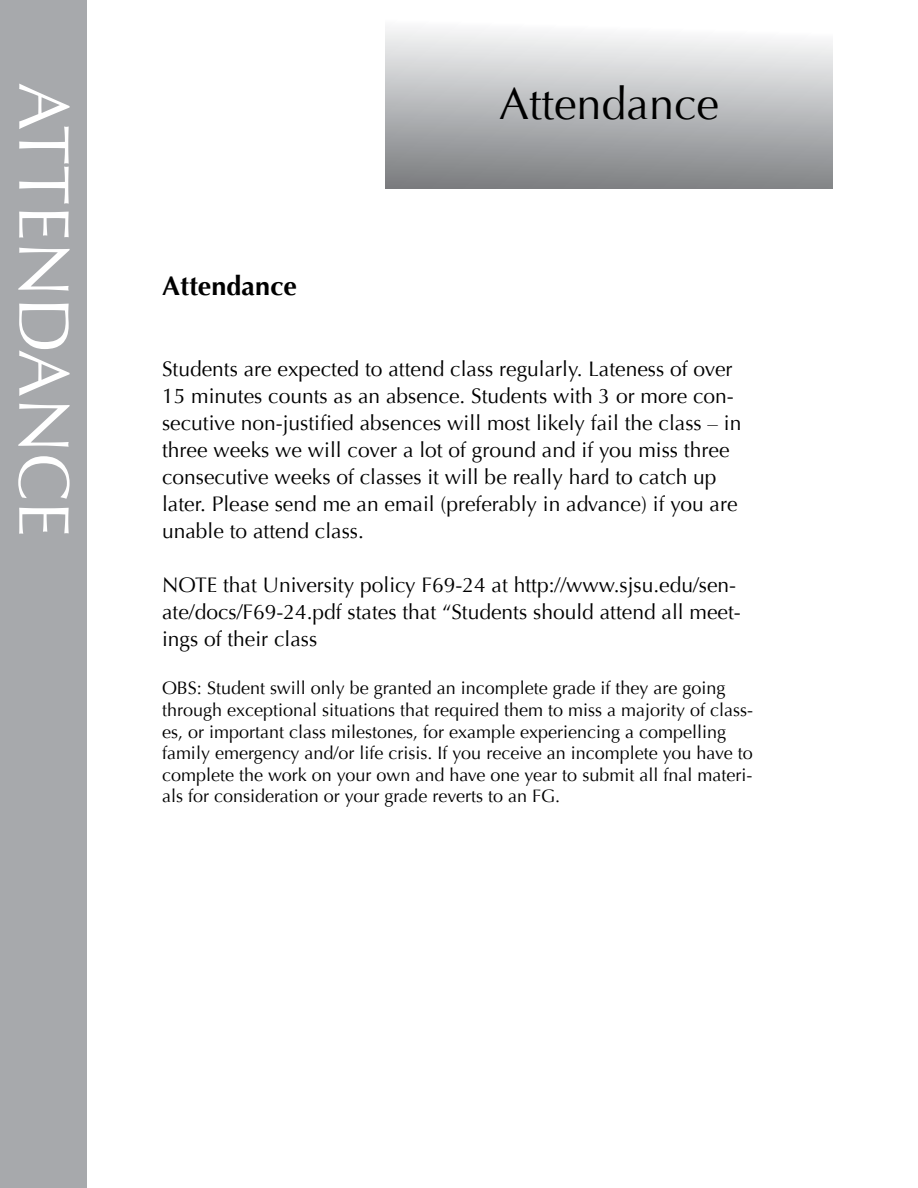
<style>
.page{position:relative;width:918px;height:1188px;background:#fff}
.page>*{position:absolute;margin:0;border:0;box-sizing:border-box;transform-origin:0 0}
.t1{font:72px "Optima";color:#fff}
.t2{font:45px "Optima";color:#000}
.t3{font:700 27px "Optima";color:#000}
.t4{font:21px/27px "Optima";color:#000}
.t5{font:18px/21.6px "Optima";color:#000}
</style>
<div class="page">
<div style="left:0;top:0;width:86px;height:1188px;background:#a7a9ac"></div>
<div style="left:385px;top:0;width:448px;height:189px;background:linear-gradient(to bottom,#fff,#7d8083)"></div>
<h1 class="t1" style="left:86px;top:82px;width:456px;rotate:90deg">ATTENDANCE</h1>
<p class="t3" style="left:162px;top:270px;width:137px">Attendance</p>
<h2 class="t2" style="left:499px;top:78px;width:222px">Attendance</h2>
<p class="t4" style="left:162px;top:356px;width:581px">Students are expected to attend class regularly. Lateness of over 15 minutes counts as an absence. Students with 3 or more con&shy;secutive non-justified absences will most likely fail the class – in three weeks we will cover a lot of ground and if you miss three consecutive weeks of classes it will be really hard to catch up later. Please send me an email (preferably in advance) if you are unable to attend class.</p>
<p class="t4" style="left:162px;top:572px;width:580px">NOTE that University policy F69-24 at http://www.sjsu.edu/sen&shy;ate/docs/F69-24.pdf states that “Students should attend all meet&shy;ings of their class</p>
<p class="t5" style="left:162px;top:678px;width:593px">OBS: Student swill only be granted an incomplete grade if they are going through exceptional situations that required them to miss a majority of class&shy;es, or important class milestones, for example experiencing a compelling family emergency and/or life crisis. If you receive an incomplete you have to complete the work on your own and have one year to submit all fnal materi&shy;als for consideration or your grade reverts to an FG.</p>
</div>
